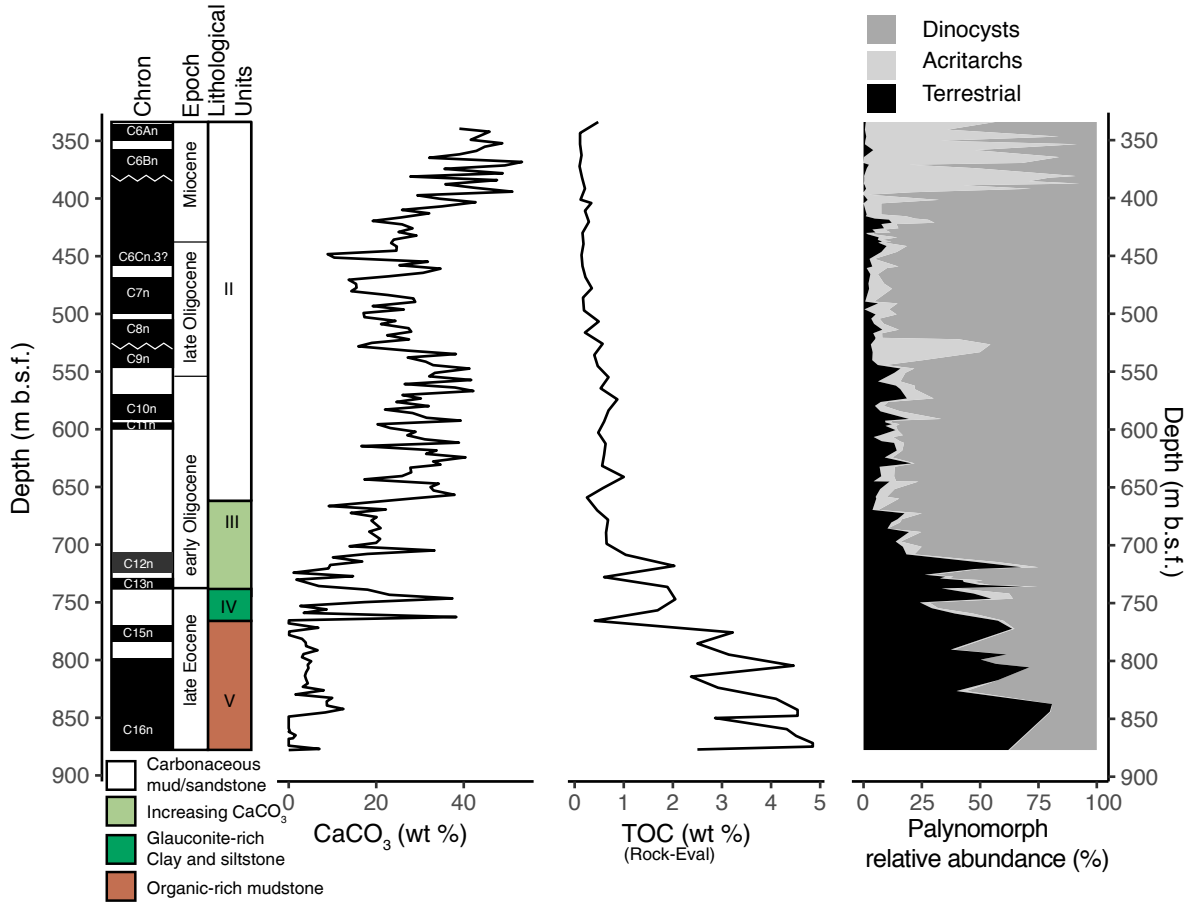
<style>
.page{position:relative;width:1189px;height:908px;background:#fff}
.page>*{position:absolute;margin:0;border:0;box-sizing:border-box;transform-origin:0 0}
.t1{font:25px/30px "Helvetica";letter-spacing:-.025em;color:#000}
.t2{font:25px "Helvetica LT Std";color:#000}
.t3{font:22.5px "Helvetica";color:#4d4d4d}
.t4{font:22.5px/48.2px "Helvetica";color:#000}
.t5{font:17.5px/21px "Helvetica LT Com";color:#000}
.t6{font:17.5px "Helvetica";color:#000}
.t7{font:17.5px "Helvetica LT Std";color:#000}
.t8{font:700 17.5px "Myriad Pro";color:#000}
.t9{font:14.5px "Helvetica";color:#000}
.t10{font:12.5px/17px "Helvetica";color:#fff}
</style>
<div class="page">
<svg style="left:287px;top:127px;width:237px;height:625px"></svg>
<hr style="left:101px;top:113px;width:2px;height:668px;background:#000">
<svg style="left:95px;top:139px;width:7px;height:3px"></svg>
<svg style="left:95px;top:197px;width:7px;height:3px"></svg>
<svg style="left:95px;top:255px;width:7px;height:2px"></svg>
<svg style="left:95px;top:312px;width:7px;height:3px"></svg>
<svg style="left:95px;top:370px;width:7px;height:3px"></svg>
<svg style="left:95px;top:428px;width:7px;height:2px"></svg>
<svg style="left:95px;top:485px;width:7px;height:3px"></svg>
<svg style="left:95px;top:543px;width:7px;height:3px"></svg>
<svg style="left:95px;top:601px;width:7px;height:2px"></svg>
<svg style="left:95px;top:658px;width:7px;height:3px"></svg>
<svg style="left:95px;top:716px;width:7px;height:3px"></svg>
<svg style="left:95px;top:773px;width:7px;height:3px"></svg>
<hr style="left:277px;top:780px;width:256px;height:2px;background:#000">
<svg style="left:287px;top:781px;width:3px;height:7px"></svg>
<svg style="left:375px;top:781px;width:2px;height:7px"></svg>
<svg style="left:462px;top:781px;width:3px;height:7px"></svg>
<svg style="left:578px;top:121px;width:237px;height:630px"></svg>
<hr style="left:568px;top:780px;width:256px;height:2px;background:#000">
<svg style="left:573px;top:781px;width:3px;height:7px"></svg>
<svg style="left:622px;top:781px;width:3px;height:7px"></svg>
<svg style="left:671px;top:781px;width:3px;height:7px"></svg>
<svg style="left:720px;top:781px;width:3px;height:7px"></svg>
<svg style="left:769px;top:781px;width:3px;height:7px"></svg>
<svg style="left:818px;top:781px;width:3px;height:7px"></svg>
<div style="left:1079px;top:122px;width:17px;height:627px;background:#a9a9a9"></div>
<div style="left:1051px;top:122px;width:28px;height:627px;background:#a9a9a9"></div>
<svg style="left:863px;top:122px;width:188px;height:627px;background:#828282"></svg>
<hr style="left:1106px;top:113px;width:3px;height:668px;background:#000">
<svg style="left:1108px;top:139px;width:7px;height:2px"></svg>
<svg style="left:1108px;top:197px;width:7px;height:2px"></svg>
<svg style="left:1108px;top:254px;width:7px;height:3px"></svg>
<svg style="left:1108px;top:312px;width:7px;height:3px"></svg>
<svg style="left:1108px;top:370px;width:7px;height:3px"></svg>
<svg style="left:1108px;top:428px;width:7px;height:3px"></svg>
<svg style="left:1108px;top:486px;width:7px;height:2px"></svg>
<svg style="left:1108px;top:543px;width:7px;height:3px"></svg>
<svg style="left:1108px;top:601px;width:7px;height:3px"></svg>
<svg style="left:1108px;top:659px;width:7px;height:3px"></svg>
<svg style="left:1108px;top:717px;width:7px;height:3px"></svg>
<svg style="left:1108px;top:775px;width:7px;height:2px"></svg>
<hr style="left:851px;top:780px;width:257px;height:2px;background:#000">
<svg style="left:862px;top:781px;width:2px;height:7px"></svg>
<svg style="left:920px;top:781px;width:3px;height:7px"></svg>
<svg style="left:978px;top:781px;width:3px;height:7px"></svg>
<svg style="left:1036px;top:781px;width:3px;height:7px"></svg>
<svg style="left:1095px;top:781px;width:2px;height:7px"></svg>
<div style="left:207px;top:619px;width:45px;height:132px;background:#c36f51;border:2px solid #000"></div>
<div style="left:207px;top:499px;width:45px;height:98px;background:#abcc90;border:2px solid #000"></div>
<div style="left:207px;top:587px;width:45px;height:35px;background:#00a15f;border:2px solid #000"></div>
<div style="left:206px;top:120px;width:46px;height:382px;background:#fff;border:3px solid #000"></div>
<div style="left:110px;top:121px;width:99px;height:630px;background:#fff;border:2px solid #000"></div>
<hr style="left:172px;top:122px;width:2px;height:627px;background:#000">
<div style="left:112px;top:658px;width:61px;height:91px;background:#000"></div>
<hr style="left:172px;top:241px;width:37px;height:1px;background:#000">
<div style="left:112px;top:624px;width:61px;height:17px;background:#000"></div>
<div style="left:111px;top:577px;width:63px;height:12px;background:#000;border:2px solid #000"></div>
<div style="left:111px;top:422px;width:63px;height:7px;background:#000;border:2px solid #000"></div>
<div style="left:112px;top:552px;width:61px;height:20px;background:#333"></div>
<div style="left:111px;top:319px;width:63px;height:49px;background:#000;border:2px solid #000"></div>
<div style="left:112px;top:277px;width:61px;height:37px;background:#000"></div>
<div style="left:112px;top:150px;width:61px;height:116px;background:#000"></div>
<svg style="left:110px;top:173px;width:63px;height:10px"></svg>
<div style="left:111px;top:124px;width:61px;height:17px;background:#000"></div>
<div style="left:112px;top:394px;width:61px;height:25px;background:#000"></div>
<svg style="left:110px;top:341px;width:64px;height:9px"></svg>
<div style="left:867px;top:15px;width:28px;height:29px;background:#a9a9a9"></div>
<div style="left:867px;top:51px;width:28px;height:28px;background:#d3d3d3"></div>
<div style="left:867px;top:84px;width:28px;height:29px;background:#000"></div>
<div style="left:105px;top:759px;width:31px;height:31px;background:#fff;border:2px solid #000"></div>
<div style="left:105px;top:795px;width:31px;height:31px;background:#abcc90;border:2px solid #000"></div>
<div style="left:105px;top:833px;width:31px;height:31px;background:#00a15f;border:2px solid #000"></div>
<div style="left:105px;top:870px;width:31px;height:31px;background:#c36f51;border:2px solid #000"></div>
<hr style="left:174px;top:375px;width:34px;height:2px;background:#000">
<hr style="left:173px;top:586px;width:35px;height:3px;background:#000">
<p class="t3" style="left:52px;top:124px;width:39px">350</p>
<p class="t3" style="left:52px;top:181px;width:39px">400</p>
<p class="t3" style="left:52px;top:239px;width:39px">450</p>
<h1 class="t1" style="left:6px;top:515px;width:175px;rotate:-90deg">Depth (m b.s.f.)</h1>
<p class="t3" style="left:52px;top:354px;width:39px">550</p>
<p class="t3" style="left:52px;top:412px;width:39px">600</p>
<p class="t3" style="left:52px;top:469px;width:39px">650</p>
<p class="t3" style="left:52px;top:527px;width:39px">700</p>
<p class="t3" style="left:52px;top:585px;width:39px">750</p>
<p class="t3" style="left:52px;top:642px;width:39px">800</p>
<p class="t3" style="left:52px;top:700px;width:39px">850</p>
<p class="t3" style="left:52px;top:758px;width:39px">900</p>
<p class="t4" style="left:204px;top:117px;width:114px;line-height:27px;rotate:-90deg">Lithological<br>Units</p>
<p class="t4" style="left:119px;top:117px;width:65px;rotate:-90deg">Chron<br>Epoch</p>
<p class="t10" style="left:127px;top:122px;width:33px">C6An</p>
<p class="t10" style="left:127px;top:152px;width:33px">C6Bn</p>
<p class="t6" style="left:177px;top:208px;width:68px;rotate:-90deg">Miocene</p>
<p class="t10" style="left:119px;top:248px;width:51px">C6Cn.3?</p>
<p class="t10" style="left:127px;top:284px;width:24px">C7n</p>
<p class="t10" style="left:127px;top:320px;width:24px">C8n</p>
<p class="t10" style="left:127px;top:350px;width:24px">C9n</p>
<p class="t6" style="left:177px;top:363px;width:113px;rotate:-90deg">late Oligocene</p>
<p class="t10" style="left:127px;top:400px;width:31px">C10n<br>C11n</p>
<p class="t10" style="left:124px;top:555px;width:31px">C12n</p>
<p class="t10" style="left:124px;top:575px;width:31px">C13n</p>
<p class="t10" style="left:123px;top:624px;width:31px">C15n</p>
<p class="t10" style="left:123px;top:721px;width:31px">C16n</p>
<p class="t6" style="left:177px;top:576px;width:123px;rotate:-90deg">early Oligocene</p>
<p class="t6" style="left:177px;top:706px;width:94px;rotate:-90deg">late Eocene</p>
<p class="t6" style="left:224px;top:276px;width:11px">II</p>
<p class="t6" style="left:225px;top:508px;width:16px">III</p>
<p class="t8" style="left:221px;top:596px;width:18px">IV</p>
<p class="t6" style="left:224px;top:687px;width:13px">V</p>
<p class="t5" style="left:147px;top:755px;width:121px">Carbonaceous mud/sandstone</p>
<p class="t5" style="left:147px;top:799px;width:142px;line-height:26.8px">Increasing CaCO<sub>3<br></sub>Glauconite-rich</p>
<p class="t5" style="left:147px;top:846px;width:178px;line-height:28.5px">Clay and siltstone<br>Organic-rich mudstone</p>
<p class="t3" style="left:282px;top:784px;width:14px">0</p>
<p class="t3" style="left:363px;top:784px;width:27px">20</p>
<p class="t3" style="left:451px;top:784px;width:27px">40</p>
<h1 class="t2" style="left:313px;top:823px;width:156px">CaCO (wt %)</h1>
<p class="t9" style="left:383px;top:833px;width:10px">3</p>
<p class="t3" style="left:568px;top:784px;width:14px">0</p>
<p class="t3" style="left:617px;top:784px;width:14px">1</p>
<p class="t3" style="left:666px;top:784px;width:14px">2</p>
<p class="t3" style="left:715px;top:784px;width:14px">3</p>
<p class="t3" style="left:764px;top:784px;width:14px">4</p>
<p class="t3" style="left:813px;top:784px;width:14px">5</p>
<h1 class="t2" style="left:621px;top:823px;width:131px">TOC (wt %)</h1>
<p class="t7" style="left:624px;top:847px;width:93px">(Rock-Eval)</p>
<p class="t4" style="left:922px;top:14px;width:102px;line-height:30.8px">Dinocysts<br>Acritarchs</p>
<p class="t4" style="left:922px;top:69px;width:100px">Terrestrial</p>
<p class="t3" style="left:1120px;top:123px;width:39px">350</p>
<p class="t3" style="left:1120px;top:181px;width:39px">400</p>
<p class="t3" style="left:1120px;top:239px;width:39px">450</p>
<p class="t3" style="left:1120px;top:296px;width:39px">500</p>
<p class="t3" style="left:1120px;top:354px;width:39px">550</p>
<h1 class="t1" style="left:1187px;top:406px;width:174px;rotate:90deg">Depth (m b.s.f.)</h1>
<p class="t3" style="left:1120px;top:412px;width:39px">600</p>
<p class="t3" style="left:1120px;top:470px;width:39px">650</p>
<p class="t3" style="left:1120px;top:528px;width:39px">700</p>
<p class="t3" style="left:1120px;top:585px;width:39px">750</p>
<p class="t3" style="left:1120px;top:643px;width:39px">800</p>
<p class="t3" style="left:1120px;top:701px;width:39px">850</p>
<p class="t3" style="left:1120px;top:759px;width:39px">900</p>
<p class="t3" style="left:856px;top:784px;width:14px">0</p>
<p class="t3" style="left:909px;top:784px;width:27px">25</p>
<p class="t3" style="left:968px;top:784px;width:27px">50</p>
<p class="t3" style="left:1026px;top:784px;width:27px">75</p>
<p class="t3" style="left:1084px;top:784px;width:39px">100</p>
<h1 class="t1" style="left:865px;top:813px;width:246px;text-indent:42px">Palynomorph relative abundance (%)</h1>
</div>
